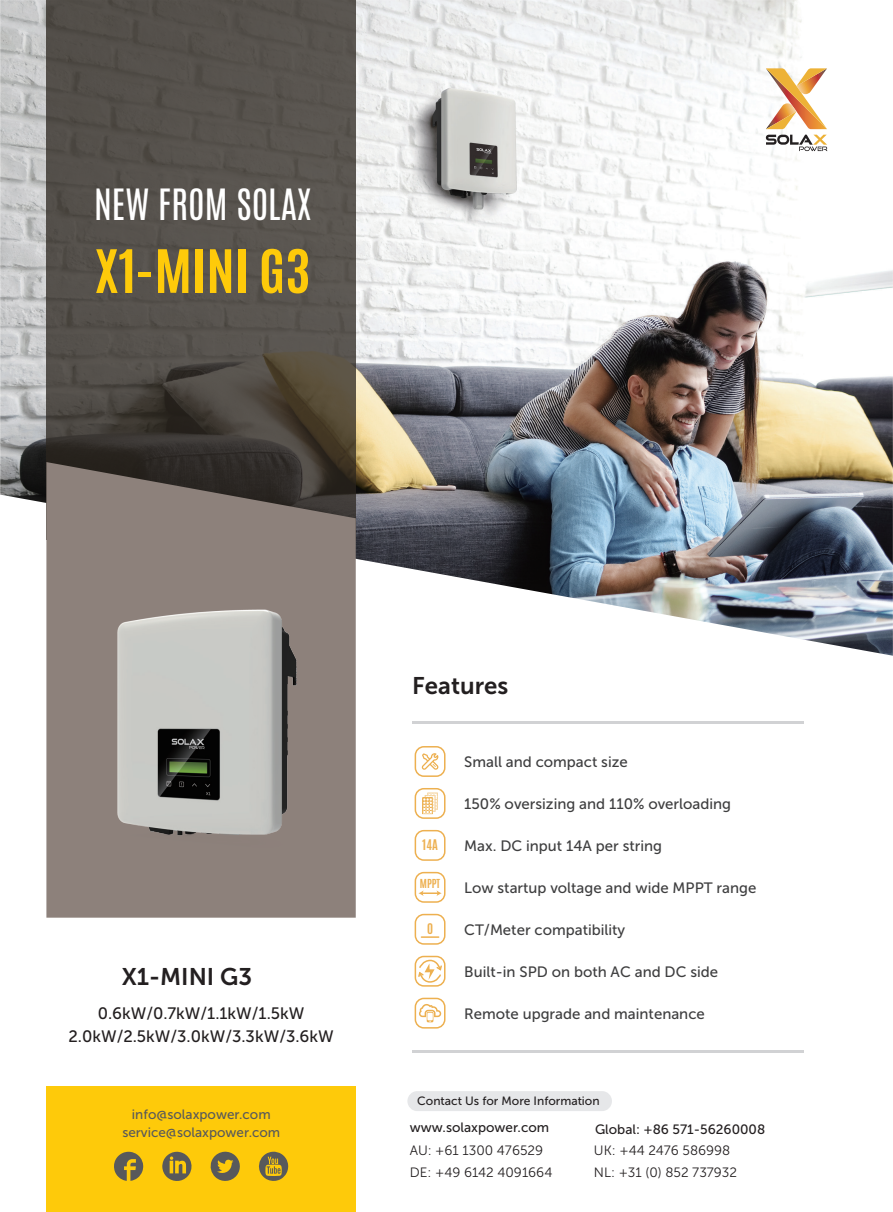
<style>
.page{position:relative;width:893px;height:1212px;background:#fff}
.page>*{position:absolute;margin:0;border:0;box-sizing:border-box;transform-origin:0 0}
.t1{font:700 50.85px "Antonio";color:#feca0a;scale:1.06 1}
.t2{font:36px "Antonio";color:#fff}
.t3{font:24px "Museo Sans 700";color:#231f20}
.t4{font:16.5px/23.4px "Museo Sans 500";color:#231f20;text-align:center}
.t5{font:15px "Museo Sans 500";color:#3e3e3f}
.t6{font:13.5px/21.5px "Museo Sans 300";color:#231f20}
.t7{font:13.5px/18.6px "Museo Sans 500";color:#58595b;text-align:center}
.t8{font:13.5px "Museo Sans 500";color:#231f20}
.t9{font:700 12.3px "Antonio";color:#edb050}
.t10{font:12px "Museo Sans 500";color:#231f20}
.t11{font:700 10.35px "Antonio";color:#edb050}
</style>
<div class="page">
<img style="left:0;top:0;width:893px;height:656px">
<svg style="left:47px;top:0;width:309px;height:462px;background:#524e48"></svg>
<svg style="left:46px;top:462px;width:310px;height:456px;background:#827771"></svg>
<div style="left:46px;top:1086px;width:310px;height:126px;background:#feca0a"></div>
<svg style="left:114px;top:1152px;width:29px;height:29px"></svg>
<svg style="left:210px;top:1151px;width:30px;height:30px"></svg>
<svg style="left:259px;top:1151px;width:29px;height:30px"></svg>
<svg style="left:162px;top:1151px;width:30px;height:30px"></svg>
<div style="left:407px;top:1091px;width:205px;height:20px;background:#e6e7e9;border-radius:10px"></div>
<svg style="left:766px;top:68px;width:61px;height:61px"></svg>
<svg style="left:766px;top:135px;width:62px;height:16px"></svg>
<img style="left:91px;top:580px;width:236px;height:288px">
<hr style="left:412px;top:721px;width:391px;height:2px;background:#d1d2d4">
<hr style="left:412px;top:1050px;width:391px;height:2px;background:#d1d2d4">
<div style="left:415px;top:914px;width:30px;height:31px;border:2px solid #edb050;border-radius:9px"></div>
<svg style="left:421px;top:936px;width:18px;height:2px"></svg>
<div style="left:415px;top:788px;width:30px;height:31px;border:2px solid #edb050;border-radius:9px"></div>
<svg style="left:422px;top:793px;width:16px;height:21px"></svg>
<div style="left:415px;top:830px;width:30px;height:31px;border:2px solid #edb050;border-radius:9px"></div>
<div style="left:415px;top:956px;width:30px;height:31px;border:2px solid #edb050;border-radius:9px"></div>
<svg style="left:417px;top:959px;width:26px;height:24px"></svg>
<div style="left:415px;top:998px;width:30px;height:30px;border:2px solid #edb050;border-radius:9px"></div>
<svg style="left:419px;top:1004px;width:22px;height:18px"></svg>
<div style="left:415px;top:746px;width:30px;height:31px;border:2px solid #edb050;border-radius:9px"></div>
<svg style="left:422px;top:753px;width:16px;height:17px"></svg>
<div style="left:415px;top:872px;width:30px;height:31px;border:2px solid #edb050;border-radius:9px"></div>
<svg style="left:418px;top:890px;width:24px;height:6px"></svg>
<h2 class="t2" style="left:94px;top:178px;width:219px">NEW FROM SOLAX</h2>
<h1 class="t1" style="left:95px;top:233px;width:205px">X1-MINI G3</h1>
<h3 class="t3" style="left:122px;top:963px;width:132px">X1-MINI G3</h3>
<p class="t4" style="left:68px;top:1001px;width:267px">0.6kW/0.7kW/1.1kW/1.5kW<br>2.0kW/2.5kW/3.0kW/3.3kW/3.6kW</p>
<p class="t7" style="left:122px;top:1105px;width:159px">info@solaxpower.com service@solaxpower.com</p>
<h3 class="t3" style="left:412px;top:672px;width:98px">Features</h3>
<p class="t9" style="left:422px;top:835px;width:17px">14A</p>
<p class="t11" style="left:420px;top:876px;width:22px">MPPT</p>
<p class="t9" style="left:427px;top:919px;width:8px">0</p>
<p class="t5" style="left:464px;top:754px;width:165px">Small and compact size</p>
<p class="t5" style="left:464px;top:796px;width:268px">150% oversizing and 110% overloading</p>
<p class="t5" style="left:464px;top:838px;width:199px">Max. DC input 14A per string</p>
<p class="t5" style="left:464px;top:880px;width:294px">Low startup voltage and wide MPPT range</p>
<p class="t5" style="left:464px;top:922px;width:163px">CT/Meter compatibility</p>
<p class="t5" style="left:464px;top:964px;width:255px">Built-in SPD on both AC and DC side</p>
<p class="t5" style="left:464px;top:1006px;width:242px">Remote upgrade and maintenance</p>
<p class="t10" style="left:417px;top:1094px;width:184px">Contact Us for More Information</p>
<p class="t8" style="left:410px;top:1120px;width:141px">www.solaxpower.com</p>
<p class="t8" style="left:595px;top:1122px;width:172px">Global: +86 571-56260008</p>
<p class="t6" style="left:410px;top:1140px;width:144px">AU: +61 1300 476529<br>DE: +49 6142 4091664</p>
<p class="t6" style="left:594px;top:1140px;width:145px">UK: +44 2476 586998<br>NL: +31 (0) 852 737932</p>
</div>
